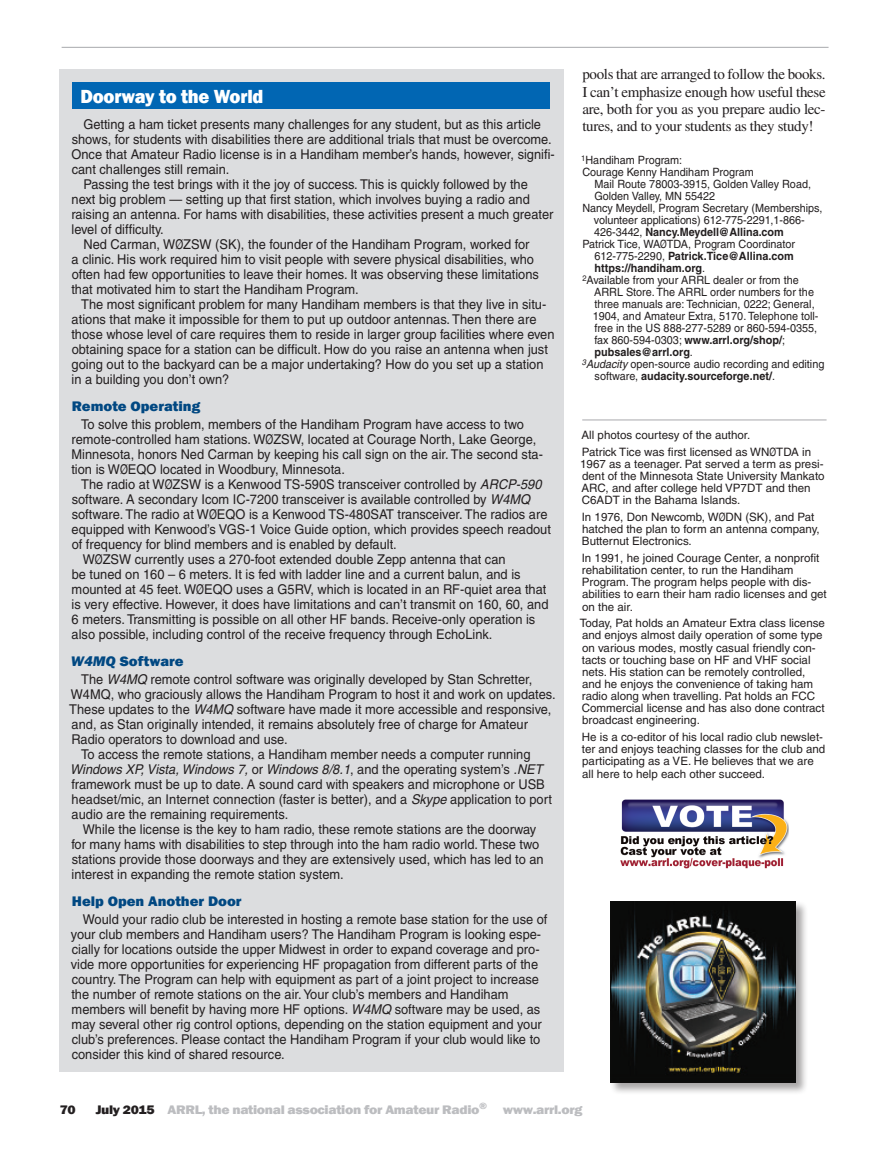
<style>
.page{position:relative;width:885px;height:1161px;background:#fff}
.page>*{position:absolute;margin:0;border:0;box-sizing:border-box;transform-origin:0 0}
.Sidebar_title{font:800 19.5px "Franklin Gothic";letter-spacing:-.01em;color:#fff;scale:.95 1}
.Body_Text{font:15px/17.2px "Times";letter-spacing:-.025em;color:#231f20;text-align:justify}
.Sidebar_Subhead{font:800 14.25px "Franklin Gothic";color:#014882;scale:1.05 1}
.Sidebar{font:13.5px/15px "Helvetica";color:#231f20;scale:.95 1}
.t1{font:800 12.75px "Franklin Gothic";letter-spacing:-.025em;color:#bcbdc0;scale:1.1 1}
.t2{font:800 12.75px "Franklin Gothic";color:#231f20;scale:1.1 1}
.Author_s_Bio{font:11.55px/12.1px "Helvetica";color:#231f20}
.Notes{font:11.4px/12px "Helvetica";color:#231f20;scale:.95 1}
.s1{font-style:italic}
.s2{font-weight:700}
.s3{color:#231f20}
</style>
<div class="page">
<hr style="left:62px;top:47px;width:766px;height:1px;background:#a8a9ad">
<div style="left:59px;top:69px;width:504px;height:1003px;background:#dcdddf"></div>
<img style="left:620px;top:799px;width:167px;height:69px">
<hr style="left:582px;top:420px;width:244px;height:1px;background:#a8a9ad">
<div style="left:72px;top:82px;width:477px;height:27px;background:#0166b3"></div>
<div style="left:610px;top:901px;width:197px;height:194px;background:#231f20;opacity:.4"></div>
<img style="left:610px;top:902px;width:185px;height:180px">
<p class="Sidebar_title" style="left:80px;top:84px;width:194px">Doorway to the World</p>
<p class="Sidebar" style="left:71px;top:117px;width:510px;text-indent:12px">Getting a ham ticket presents many challenges for any student, but as this article shows, for students with disabilities there are additional trials that must be overcome.<br>Once that Amateur Radio license is in a Handiham member’s hands, however, signifi&shy;cant challenges still remain.</p>
<p class="Sidebar" style="left:71px;top:177px;width:508px;text-indent:12px">Passing the test brings with it the joy of success. This is quickly followed by the next big problem — setting up that first station, which involves buying a radio and raising an antenna. For hams with disabilities, these activities present a much greater level of difficulty.</p>
<p class="Sidebar" style="left:71px;top:237px;width:493px;text-indent:12px">Ned Carman, WØZSW (SK), the founder of the Handiham Program, worked for a clinic. His work required him to visit people with severe physical disabilities, who often had few opportunities to leave their homes. It was observing these limitations that motivated him to start the Handiham Program.</p>
<p class="Sidebar" style="left:71px;top:297px;width:510px;text-indent:10px">The most significant problem for many Handiham members is that they live in situ&shy;ations that make it impossible for them to put up outdoor antennas. Then there are those whose level of care requires them to reside in larger group facilities where even obtaining space for a station can be difficult. How do you raise an antenna when just going out to the backyard can be a major undertaking? How do you set up a station in a building you don’t own?</p>
<p class="Sidebar_Subhead" style="left:72px;top:397px;width:124px">Remote Operating</p>
<p class="Sidebar" style="left:71px;top:417px;width:498px;text-indent:10px">To solve this problem, members of the Handiham Program have access to two remote-controlled ham stations. WØZSW, located at Courage North, Lake George, Minnesota, honors Ned Carman by keeping his call sign on the air. The second sta&shy;tion is WØEQO located in Woodbury, Minnesota.</p>
<p class="Sidebar" style="left:72px;top:477px;width:506px;text-indent:10px">The radio at WØZSW is a Kenwood TS-590S transceiver controlled by <span class="s1">ARCP-590 </span>software. A secondary Icom IC-7200 transceiver is available controlled by <span class="s1">W4MQ </span>software. The radio at WØEQO is a Kenwood TS-480SAT transceiver. The radios are equipped with Kenwood’s VGS-1 Voice Guide option, which provides speech readout of frequency for blind members and is enabled by default.</p>
<p class="Sidebar" style="left:72px;top:552px;width:503px;text-indent:11px">WØZSW currently uses a 270-foot extended double Zepp antenna that can<br>be tuned on 160 – 6 meters. It is fed with ladder line and a current balun, and is mounted at 45 feet. WØEQO uses a G5RV, which is located in an RF-quiet area that is very effective. However, it does have limitations and can’t transmit on 160, 60, and 6 meters. Transmitting is possible on all other HF bands. Receive-only operation is also possible, including control of the receive frequency through EchoLink.</p>
<p class="Sidebar_Subhead" style="left:71px;top:652px;width:109px"><span class="s1">W4MQ</span> Software</p>
<p class="Sidebar" style="left:69px;top:672px;width:513px;text-indent:12px">The <span class="s1">W4MQ</span> remote control software was originally developed by Stan Schretter, W4MQ, who graciously allows the Handiham Program to host it and work on updates.<br>These updates to the <span class="s1">W4MQ</span> software have made it more accessible and responsive, and, as Stan originally intended, it remains absolutely free of charge for Amateur Radio operators to download and use.</p>
<p class="Sidebar" style="left:70px;top:747px;width:508px;text-indent:11px">To access the remote stations, a Handiham member needs a computer running <span class="s1">Windows XP, Vista, Windows 7,</span> or <span class="s1">Windows 8/8.1</span>, and the operating system’s <span class="s1">.NET </span>framework must be up to date. A sound card with speakers and microphone or USB headset/mic, an Internet connection (faster is better), and a <span class="s1">Skype</span> application to port audio are the remaining requirements.</p>
<p class="Sidebar" style="left:71px;top:822px;width:498px;text-indent:11px">While the license is the key to ham radio, these remote stations are the doorway for many hams with disabilities to step through into the ham radio world. These two stations provide those doorways and they are extensively used, which has led to an interest in expanding the remote station system.</p>
<p class="Sidebar_Subhead" style="left:72px;top:892px;width:163px">Help Open Another Door</p>
<p class="Sidebar" style="left:71px;top:912px;width:503px;text-indent:12px">Would your radio club be interested in hosting a remote base station for the use of your club members and Handiham users? The Handiham Program is looking espe&shy;cially for locations outside the upper Midwest in order to expand coverage and pro&shy;vide more opportunities for experiencing HF propagation from different parts of the country. The Program can help with equipment as part of a joint project to increase the number of remote stations on the air. Your club’s members and Handiham members will benefit by having more HF options. <span class="s1">W4MQ</span> software may be used, as may several other rig control options, depending on the station equipment and your club’s preferences. Please contact the Handiham Program if your club would like to consider this kind of shared resource.</p>
<p class="Body_Text" style="left:582px;top:66px;width:245px">pools that are arranged to follow the books.<br>I can’t emphasize enough how useful these are, both for you as you prepare audio lec&shy;tures, and to your students as they study!</p>
<p class="Notes" style="left:581px;top:154px;width:108px"><sup>1</sup>Handiham Program:</p>
<p class="Notes" style="left:594px;top:166px;width:229px;text-indent:-12px">Courage Kenny Handiham Program<br>Mail Route 78003-3915, Golden Valley Road,<br>Golden Valley, MN 55422</p>
<p class="Notes" style="left:593px;top:202px;width:242px;text-indent:-11px">Nancy Meydell, Program Secretary (Memberships, volunteer applications) 612-775-2291,1-866-<br>426-3442, <span class="s2">Nancy.Meydell@Allina.com</span></p>
<p class="Notes" style="left:594px;top:238px;width:213px;text-indent:-12px">Patrick Tice, WAØTDA, Program Coordinator<br>612-775-2290, <span class="s2">Patrick.Tice@Allina.com https://handiham.org</span>.</p>
<p class="Notes" style="left:592px;top:274px;width:239px;text-indent:-10px"><sup>2</sup>Available from your ARRL dealer or from the ARRL Store. The ARRL order numbers for the three manuals are: Technician, 0222; General, 1904, and Amateur Extra, 5170. Telephone toll&shy;free in the US 888-277-5289 or 860-594-0355, fax 860-594-0303; <span class="s2">www.arrl.org/shop/</span>; <span class="s2">pubsales@arrl.org</span>.</p>
<p class="Notes" style="left:594px;top:358px;width:243px;text-indent:-13px"><sup>3</sup><span class="s1">Audacity</span> open-source audio recording and editing software, <span class="s2">audacity.sourceforge.net/</span>.</p>
<p class="Author_s_Bio" style="left:581px;top:429px;width:170px">All photos courtesy of the author.</p>
<p class="Author_s_Bio" style="left:580px;top:446px;width:246px">Patrick Tice was first licensed as WNØTDA in 1967 as a teenager. Pat served a term as presi&shy;dent of the Minnesota State University Mankato ARC, and after college held VP7DT and then C6ADT in the Bahama Islands.</p>
<p class="Author_s_Bio" style="left:581px;top:511px;width:239px">In 1976, Don Newcomb, WØDN (SK), and Pat hatched the plan to form an antenna company,<br>Butternut Electronics.</p>
<p class="Author_s_Bio" style="left:581px;top:552px;width:246px">In 1991, he joined Courage Center, a nonprofit rehabilitation center, to run the Handiham Program. The program helps people with dis&shy;abilities to earn their ham radio licenses and get on the air.</p>
<p class="Author_s_Bio" style="left:579px;top:617px;width:246px">Today, Pat holds an Amateur Extra class license and enjoys almost daily operation of some type on various modes, mostly casual friendly con&shy;tacts or touching base on HF and VHF social nets. His station can be remotely controlled, and he enjoys the convenience of taking ham radio along when travelling. Pat holds an FCC Commercial license and has also done contract broadcast engineering.</p>
<p class="Author_s_Bio" style="left:581px;top:731px;width:245px">He is a co-editor of his local radio club newslet&shy;ter and enjoys teaching classes for the club and participating as a VE. He believes that we are all here to help each other succeed.</p>
<p class="t2" style="left:60px;top:1101px;width:16px">70</p>
<p class="t1" style="left:96px;top:1101px;width:443px"><span class="s3">July 2015</span> ARRL, the national association for Amateur Radio<sup>®</sup> www.arrl.org</p>
</div>
